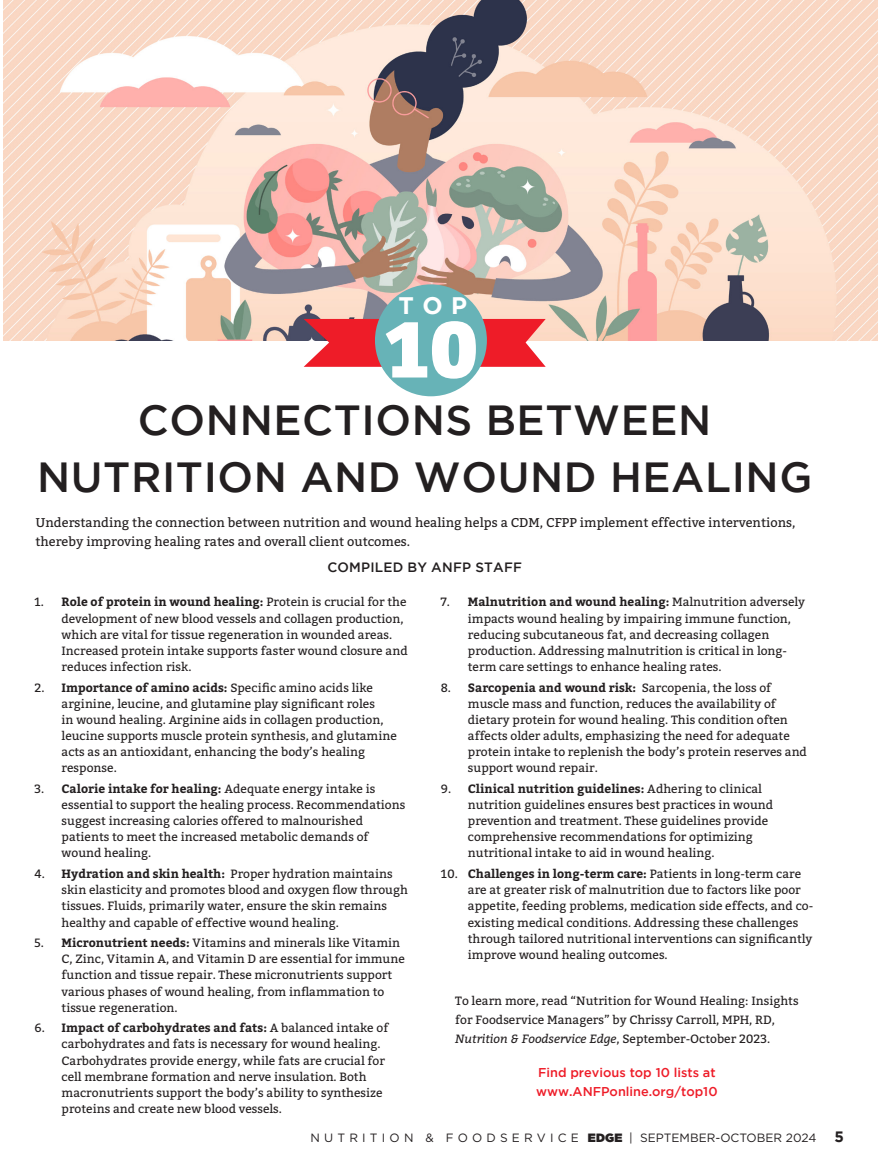
<style>
.page{position:relative;width:878px;height:1175px;background:#fff}
.page>*{position:absolute;margin:0;border:0;box-sizing:border-box;transform-origin:0 0}
.Body_first_paragraph{font:500 42px/57px "Gotham";letter-spacing:.015em;color:#231f20;text-align:center}
.t1{font:700 23.85px "Gotham";color:#fff}
.t2{font:500 13.5px "Gotham";letter-spacing:.015em;color:#231f20}
.Body_Type{font:12.75px/18.8px "Bitter";color:#231f20}
.Body_Type-2{font:500 12.75px/18.8px "Gotham";color:#ee1c28}
.Body_Bullet{font:12px/16.2px "Bitter";color:#231f20}
.Body_Type-3{font:12px/18.8px "Bitter";color:#231f20}
.t3{font:12px "Gotham";color:#231f20}
.s1{font-weight:700}
.s2{font-style:italic}
.s3{font-family:"Gotham Ultra"}
.s4{font-weight:700;font-size:15px}
</style>
<div class="page">
<img style="left:4px;top:0;width:874px;height:340px">
<div style="left:375px;top:284px;width:112px;height:112px;background:#67b3b7;border-radius:50%"></div>
<svg style="left:303px;top:319px;width:242px;height:60px"></svg>
<p class="t1" style="left:398px;top:291px;width:70px">TOP</p>
<p class="Body_first_paragraph" style="left:37px;top:390px;width:776px">CONNECTIONS BETWEEN<br>NUTRITION AND WOUND HEALING</p>
<p class="Body_Type" style="left:35px;top:513px;width:761px">Understanding the connection between nutrition and wound healing helps a CDM, CFPP implement effective interventions, thereby improving healing rates and overall client outcomes.</p>
<p class="t2" style="left:327px;top:560px;width:196px">COMPILED BY ANFP STAFF</p>
<p class="Body_Bullet" style="left:468px;top:594px;width:339px;text-indent:-27px">7. <span class="s1">Malnutrition and wound healing:</span> Malnutrition adversely impacts wound healing by impairing immune function, reducing subcutaneous fat, and decreasing collagen production. Addressing malnutrition is critical in long&shy;term care settings to enhance healing rates.</p>
<p class="Body_Bullet" style="left:468px;top:679px;width:340px;text-indent:-27px">8. <span class="s1">Sarcopenia and wound risk:</span> Sarcopenia, the loss of muscle mass and function, reduces the availability of dietary protein for wound healing. This condition often affects older adults, emphasizing the need for adequate protein intake to replenish the body’s protein reserves and support wound repair.</p>
<p class="Body_Bullet" style="left:468px;top:780px;width:307px;text-indent:-27px">9. <span class="s1">Clinical nutrition guidelines:</span> Adhering to clinical nutrition guidelines ensures best practices in wound prevention and treatment. These guidelines provide comprehensive recommendations for optimizing nutritional intake to aid in wound healing.</p>
<p class="Body_Bullet" style="left:468px;top:866px;width:347px;text-indent:-27px">10. <span class="s1">Challenges in long-term care:</span> Patients in long-term care are at greater risk of malnutrition due to factors like poor appetite, feeding problems, medication side effects, and co&shy;existing medical conditions. Addressing these challenges through tailored nutritional interventions can significantly improve wound healing outcomes.</p>
<p class="Body_Bullet" style="left:62px;top:594px;width:347px;text-indent:-27px">1. <span class="s1">Role of protein in wound healing:</span> Protein is crucial for the development of new blood vessels and collagen production, which are vital for tissue regeneration in wounded areas.<br>Increased protein intake supports faster wound closure and reduces infection risk.</p>
<p class="Body_Bullet" style="left:62px;top:679px;width:337px;text-indent:-27px">2. <span class="s1">Importance of amino acids:</span> Specific amino acids like arginine, leucine, and glutamine play significant roles<br>in wound healing. Arginine aids in collagen production, leucine supports muscle protein synthesis, and glutamine acts as an antioxidant, enhancing the body’s healing response.</p>
<p class="Body_Bullet" style="left:62px;top:780px;width:345px;text-indent:-27px">3. <span class="s1">Calorie intake for healing:</span> Adequate energy intake is essential to support the healing process. Recommendations suggest increasing calories offered to malnourished patients to meet the increased metabolic demands of wound healing.</p>
<p class="Body_Bullet" style="left:62px;top:866px;width:348px;text-indent:-27px">4. <span class="s1">Hydration and skin health:</span> Proper hydration maintains skin elasticity and promotes blood and oxygen flow through tissues. Fluids, primarily water, ensure the skin remains healthy and capable of effective wound healing.</p>
<p class="Body_Bullet" style="left:62px;top:935px;width:345px;text-indent:-27px">5. <span class="s1">Micronutrient needs:</span> Vitamins and minerals like Vitamin C, Zinc, Vitamin A, and Vitamin D are essential for immune function and tissue repair. These micronutrients support various phases of wound healing, from inflammation to tissue regeneration.</p>
<p class="Body_Bullet" style="left:62px;top:1020px;width:328px;text-indent:-27px">6. <span class="s1">Impact of carbohydrates and fats:</span> A balanced intake of carbohydrates and fats is necessary for wound healing.<br>Carbohydrates provide energy, while fats are crucial for cell membrane formation and nerve insulation. Both macronutrients support the body’s ability to synthesize proteins and create new blood vessels.</p>
<p class="Body_Type-3" style="left:455px;top:991px;width:345px">To learn more, read “Nutrition for Wound Healing: Insights for Foodservice Managers” by Chrissy Carroll, MPH, RD,<br><span class="s2">Nutrition &amp; Foodservice Edge</span>, September-October 2023.</p>
<p class="Body_Type-2" style="left:536px;top:1063px;width:183px">Find previous top 10 lists at www.ANFPonline.org/top10</p>
<p class="t3" style="left:310px;top:1129px;width:535px">N U T R I T I O N &amp; F O O D S E R V I C E <span class="s3">EDGE</span> | SEPTEMBER-OCTOBER 2024 <span class="s4">5</span></p>
</div>
